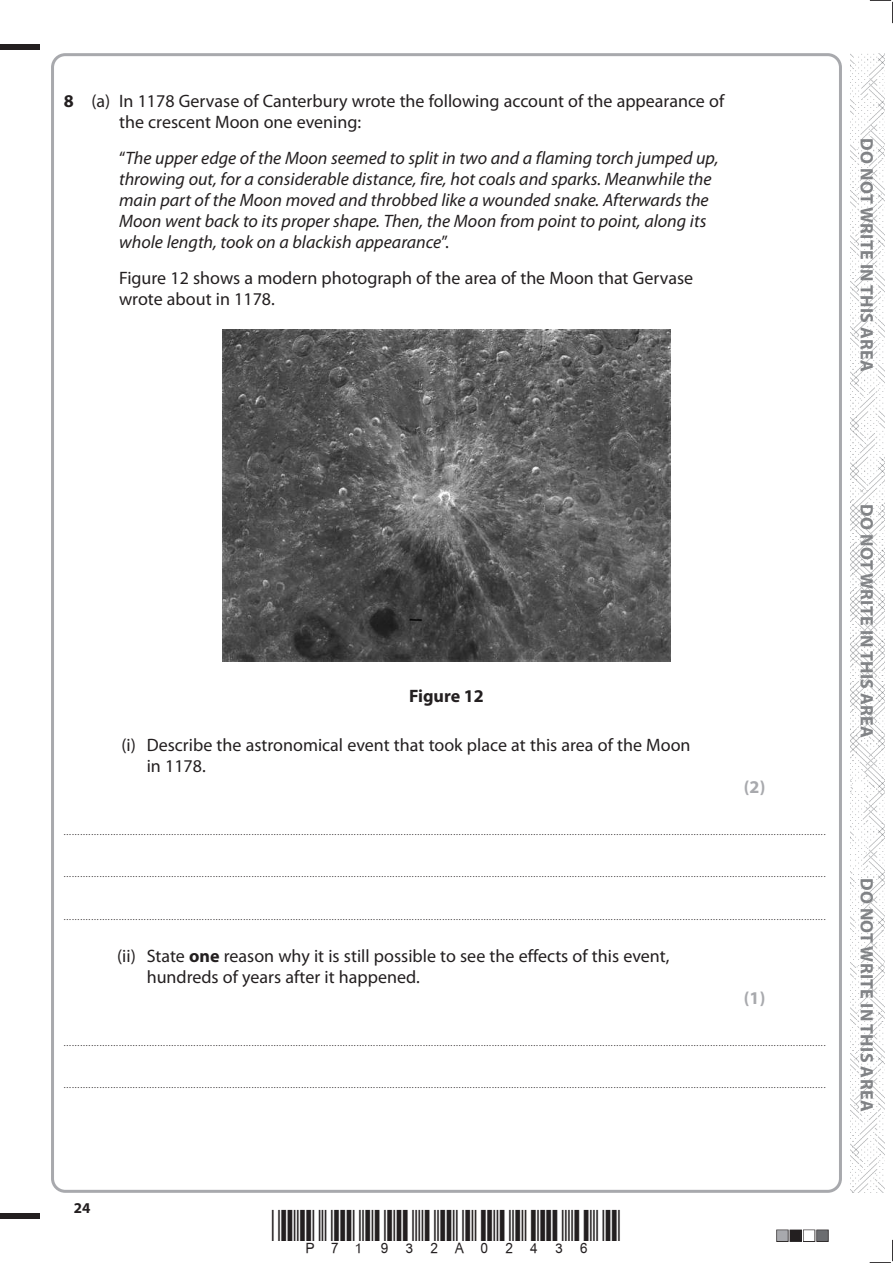
<style>
.page{position:relative;width:893px;height:1263px;background:#fff}
.page>*{position:absolute;margin:0;border:0;box-sizing:border-box;transform-origin:0 0}
.t1{font:18px/21px "Myriad Pro";color:#231f20}
.t2{font:italic 18px/21px "Myriad Pro";color:#231f20}
.t3{font:700 18px "Myriad Pro";letter-spacing:.02em;color:#808285}
.t4{font:700 18px "Myriad Pro";color:#231f20}
.t5{font:700 18px "Myriad Pro";color:#a8a9ad}
.t6{font:700 15px "Myriad Pro";color:#231f20}
.t7{font:9px "Myriad Pro";color:#231f20}
.s1{font-weight:700}
.s2{font-style:normal}
</style>
<div class="page">
<div style="left:0;top:44px;width:40px;height:5px;background:#231f20"></div>
<div style="left:0;top:1214px;width:40px;height:5px;background:#231f20"></div>
<svg style="left:870px;top:0;width:23px;height:23px"></svg>
<svg style="left:870px;top:1240px;width:23px;height:23px"></svg>
<img style="left:850px;top:53px;width:34px;height:1140px">
<img style="left:223px;top:330px;width:447px;height:331px">
<h1 class="t1" style="left:119px;top:90px;width:607px;text-indent:-55px"><span class="s1">8</span> (a) In 1178 Gervase of Canterbury wrote the following account of the appearance of the crescent Moon one evening:</h1>
<p class="t2" style="left:119px;top:147px;width:601px"><span class="s2">“</span>The upper edge of the Moon seemed to split in two and a flaming torch jumped up, throwing out, for a considerable distance, fire, hot coals and sparks. Meanwhile the main part of the Moon moved and throbbed like a wounded snake. Afterwards the Moon went back to its proper shape. Then, the Moon from point to point, along its whole length, took on a blackish appearance<span class="s2">”.</span></p>
<h1 class="t1" style="left:119px;top:267px;width:576px">Figure 12 shows a modern photograph of the area of the Moon that Gervase wrote about in 1178.</h1>
<h1 class="t3" style="left:878px;top:138px;width:235px;rotate:90deg">DO NOT WRITE IN THIS AREA</h1>
<h1 class="t4" style="left:409px;top:684px;width:76px">Figure 12</h1>
<h1 class="t1" style="left:147px;top:734px;width:545px;text-indent:-25px">(i) Describe the astronomical event that took place at this area of the Moon in 1178.</h1>
<h1 class="t5" style="left:744px;top:775px;width:23px">(2)</h1>
<p class="t7" style="left:64px;top:826px;width:763px">....................................................................................................................................................................................................................................................................................</p>
<p class="t7" style="left:64px;top:869px;width:763px">....................................................................................................................................................................................................................................................................................</p>
<p class="t7" style="left:64px;top:911px;width:763px">....................................................................................................................................................................................................................................................................................</p>
<h1 class="t1" style="left:147px;top:945px;width:524px;text-indent:-30px">(ii) State <span class="s1">one</span> reason why it is still possible to see the effects of this event, hundreds of years after it happened.</h1>
<h1 class="t5" style="left:744px;top:986px;width:23px">(1)</h1>
<p class="t7" style="left:64px;top:1037px;width:763px">....................................................................................................................................................................................................................................................................................</p>
<p class="t7" style="left:64px;top:1080px;width:763px">....................................................................................................................................................................................................................................................................................</p>
<h1 class="t3" style="left:878px;top:504px;width:235px;rotate:90deg">DO NOT WRITE IN THIS AREA</h1>
<h1 class="t3" style="left:878px;top:878px;width:235px;rotate:90deg">DO NOT WRITE IN THIS AREA</h1>
<h2 class="t6" style="left:74px;top:1198px;width:18px">24</h2>
</div>
